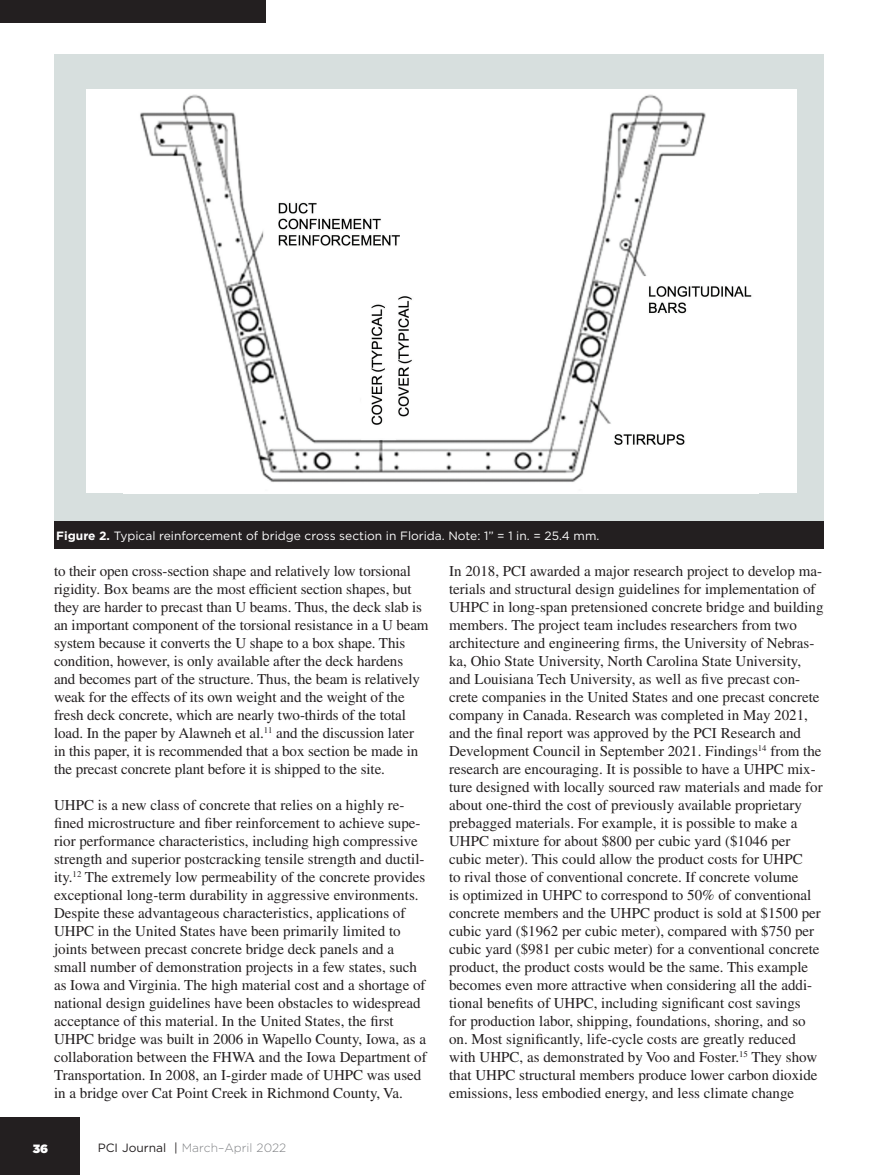
<style>
.page{position:relative;width:878px;height:1175px;background:#fff}
.page>*{position:absolute;margin:0;border:0;box-sizing:border-box;transform-origin:0 0}
.Body{font:15px/18px "Times LT Std";color:#231f20}
.Figure_caption{font:12px "Gotham";color:#fff}
.t1{font:300 12px "Gotham";color:#808285}
.t2{font:900 12px "Gotham";color:#fff}
.s1{font-weight:700}
.s2{font-weight:400;color:#231f20}
</style>
<div class="page">
<div style="left:0;top:1117px;width:80px;height:57px;background:#231f20"></div>
<div style="left:0;top:0;width:266px;height:23px;background:#231f20"></div>
<div style="left:54px;top:54px;width:770px;height:467px;background:#d7dfde"></div>
<div style="left:54px;top:521px;width:770px;height:27px;background:#231f20"></div>
<div style="left:86px;top:89px;width:710px;height:404px;background:#fff"></div>
<img style="left:140px;top:94px;width:612px;height:388px">
<p class="Figure_caption" style="left:56px;top:528px;width:544px"><span class="s1">Figure 2.</span> Typical reinforcement of bridge cross section in Florida. Note: 1” = 1 in. = 25.4 mm.</p>
<p class="Body" style="left:54px;top:562px;width:376px">to their open cross-section shape and relatively low torsional rigidity. Box beams are the most efficient section shapes, but they are harder to precast than U beams. Thus, the deck slab is an important component of the torsional resistance in a U beam system because it converts the U shape to a box shape. This condition, however, is only available after the deck hardens<br>and becomes part of the structure. Thus, the beam is relatively weak for the effects of its own weight and the weight of the fresh deck concrete, which are nearly two-thirds of the total load. In the paper by Alawneh et al.<sup>11</sup> and the discussion later in this paper, it is recommended that a box section be made in the precast concrete plant before it is shipped to the site.</p>
<p class="Body" style="left:54px;top:796px;width:374px">UHPC is a new class of concrete that relies on a highly re&shy;fined microstructure and fiber reinforcement to achieve supe&shy;rior performance characteristics, including high compressive strength and superior postcracking tensile strength and ductil&shy;ity.<sup>12</sup> The extremely low permeability of the concrete provides exceptional long-term durability in aggressive environments.<br>Despite these advantageous characteristics, applications of UHPC in the United States have been primarily limited to joints between precast concrete bridge deck panels and a small number of demonstration projects in a few states, such as Iowa and Virginia. The high material cost and a shortage of national design guidelines have been obstacles to widespread acceptance of this material. In the United States, the first UHPC bridge was built in 2006 in Wapello County, Iowa, as a collaboration between the FHWA and the Iowa Department of Transportation. In 2008, an I-girder made of UHPC was used in a bridge over Cat Point Creek in Richmond County, Va.</p>
<p class="t2" style="left:33px;top:1139px;width:17px">36</p>
<p class="t1" style="left:98px;top:1140px;width:190px"><span class="s2">PCI Journal</span> <span class="s2">|</span> March–April 2022</p>
<p class="Body" style="left:449px;top:562px;width:376px">In 2018, PCI awarded a major research project to develop ma&shy;terials and structural design guidelines for implementation of UHPC in long-span pretensioned concrete bridge and building members. The project team includes researchers from two architecture and engineering firms, the University of Nebras&shy;ka, Ohio State University, North Carolina State University, and Louisiana Tech University, as well as five precast con&shy;crete companies in the United States and one precast concrete company in Canada. Research was completed in May 2021, and the final report was approved by the PCI Research and Development Council in September 2021. Findings<sup>14</sup> from the research are encouraging. It is possible to have a UHPC mix&shy;ture designed with locally sourced raw materials and made for about one-third the cost of previously available proprietary prebagged materials. For example, it is possible to make a UHPC mixture for about $800 per cubic yard ($1046 per cubic meter). This could allow the product costs for UHPC<br>to rival those of conventional concrete. If concrete volume<br>is optimized in UHPC to correspond to 50% of conventional concrete members and the UHPC product is sold at $1500 per cubic yard ($1962 per cubic meter), compared with $750 per cubic yard ($981 per cubic meter) for a conventional concrete product, the product costs would be the same. This example becomes even more attractive when considering all the addi&shy;tional benefits of UHPC, including significant cost savings<br>for production labor, shipping, foundations, shoring, and so on. Most significantly, life-cycle costs are greatly reduced with UHPC, as demonstrated by Voo and Foster.<sup>15</sup> They show that UHPC structural members produce lower carbon dioxide emissions, less embodied energy, and less climate change</p>
</div>
